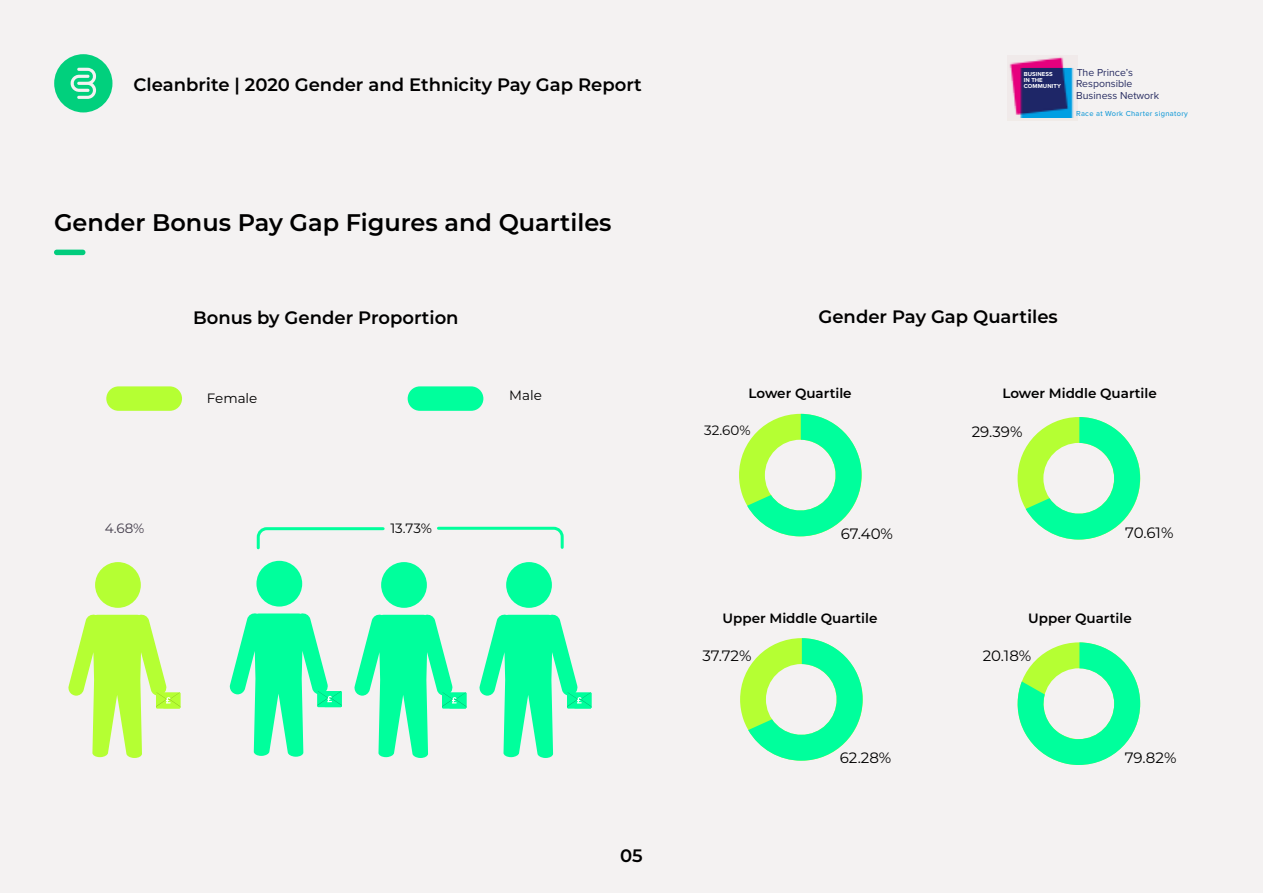
<style>
.page{position:relative;width:1263px;height:893px;background:#f4f2f2}
.page>*{position:absolute;margin:0;border:0;box-sizing:border-box;transform-origin:0 0}
.t1{font:600 24px "Montserrat";color:#000}
.t2{font:600 18px "Montserrat";color:#000}
.t3{font:15px "Montserrat";color:#000}
.t4{font:600 13.5px "Montserrat";color:#000}
.t5{font:13.5px "Montserrat";color:#000}
.t6{font:13.5px "Montserrat";color:#423c4a}
.t7{font:10.5px/11.9px "Proxima Nova";color:#282d62}
.t8{font:500 7.5px "Proxima Nova";letter-spacing:.04em;color:#1d9dd8}
.t9{font:700 6px/12.6px "Proxima Nova";letter-spacing:.01em;color:#fff}
</style>
<div class="page">
<svg style="left:54px;top:54px;width:58px;height:58px"></svg>
<div style="left:54px;top:250px;width:31px;height:5px;background:#01cc7d;border-radius:3px"></div>
<img style="left:1009px;top:56px;width:65px;height:62px">
<svg style="left:739px;top:414px;width:123px;height:123px"></svg>
<svg style="left:740px;top:638px;width:123px;height:123px"></svg>
<svg style="left:1017px;top:417px;width:124px;height:123px"></svg>
<svg style="left:1017px;top:642px;width:123px;height:123px"></svg>
<div style="left:95px;top:562px;width:46px;height:46px;background:#b5ff33;border-radius:50%"></div>
<svg style="left:68px;top:614px;width:112px;height:144px"></svg>
<div style="left:256px;top:561px;width:46px;height:46px;background:#00ff9c;border-radius:50%"></div>
<svg style="left:230px;top:613px;width:112px;height:144px"></svg>
<div style="left:381px;top:562px;width:46px;height:46px;background:#00ff9c;border-radius:50%"></div>
<svg style="left:354px;top:614px;width:112px;height:144px"></svg>
<div style="left:506px;top:562px;width:46px;height:46px;background:#00ff9c;border-radius:50%"></div>
<svg style="left:479px;top:614px;width:112px;height:144px"></svg>
<svg style="left:256px;top:527px;width:129px;height:23px"></svg>
<svg style="left:437px;top:526px;width:127px;height:23px"></svg>
<div style="left:106px;top:386px;width:76px;height:25px;background:#b5ff33;border-radius:12px"></div>
<div style="left:408px;top:386px;width:75px;height:25px;background:#00ff9c;border-radius:12px"></div>
<p class="t9" style="left:1024px;top:73px;width:20px">IN THE</p>
<p class="t7" style="left:1076px;top:66px;width:84px">The Princeʼs<br>Responsible<br>Business Network</p>
<p class="t8" style="left:1076px;top:108px;width:113px">Race at Work Charter signatory</p>
<p class="t2" style="left:134px;top:72px;width:510px">Cleanbrite | 2020 Gender and Ethnicity Pay Gap Report</p>
<p class="t9" style="left:1024px;top:67px;width:39px">BUSINESS<br>COMMUNITY</p>
<h1 class="t1" style="left:54px;top:206px;width:559px">Gender Bonus Pay Gap Figures and Quartiles</h1>
<p class="t2" style="left:193px;top:304px;width:267px">Bonus by Gender Proportion</p>
<p class="t2" style="left:818px;top:303px;width:241px">Gender Pay Gap Quartiles</p>
<p class="t5" style="left:207px;top:389px;width:52px">Female</p>
<p class="t5" style="left:509px;top:386px;width:34px">Male</p>
<p class="t6" style="left:105px;top:519px;width:41px">4.68%</p>
<p class="t5" style="left:390px;top:519px;width:43px">13.73%</p>
<p class="t2" style="left:620px;top:843px;width:24px">05</p>
<p class="t4" style="left:748px;top:384px;width:105px">Lower Quartile</p>
<p class="t4" style="left:1002px;top:384px;width:156px">Lower Middle Quartile</p>
<p class="t5" style="left:704px;top:421px;width:48px">32.60%</p>
<p class="t3" style="left:972px;top:421px;width:52px">29.39%</p>
<p class="t3" style="left:841px;top:523px;width:54px">67.40%</p>
<p class="t3" style="left:1125px;top:522px;width:50px">70.61%</p>
<p class="t4" style="left:722px;top:609px;width:156px">Upper Middle Quartile</p>
<p class="t4" style="left:1028px;top:609px;width:105px">Upper Quartile</p>
<p class="t3" style="left:702px;top:646px;width:51px">37.72%</p>
<p class="t3" style="left:983px;top:646px;width:50px">20.18%</p>
<p class="t3" style="left:840px;top:747px;width:53px">62.28%</p>
<p class="t3" style="left:1125px;top:748px;width:53px">79.82%</p>
</div>
